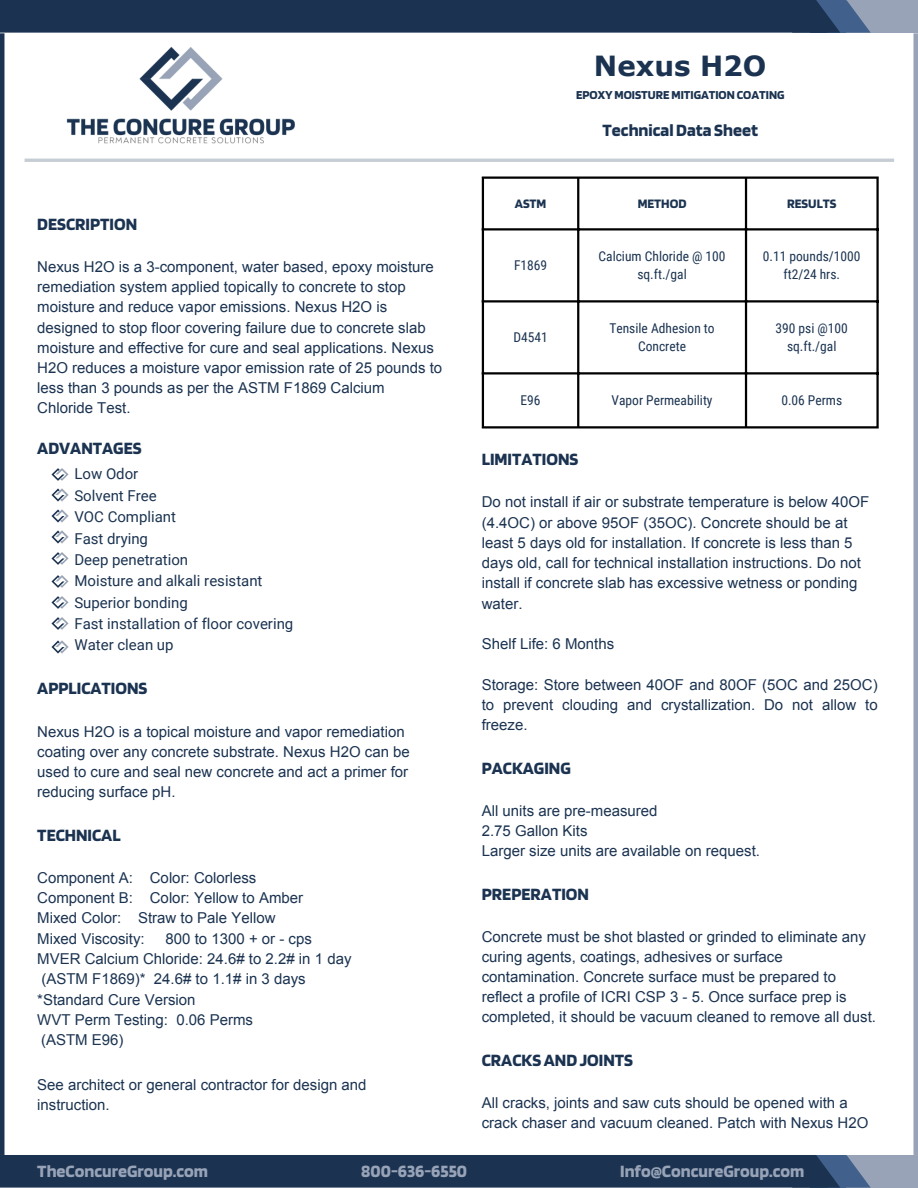
<style>
.page{position:relative;width:918px;height:1188px;background:#fff}
.page>*{position:absolute;margin:0;border:0;box-sizing:border-box;transform-origin:0 0}
.t1{font:700 27.75px "Verdana";color:#1b3351}
.t2{font:700 18px "Blinker";color:#1b3351}
.t3{font:700 18px "Blinker";color:#98a3b7}
.t4{font:15px/20.2px "Arial";color:#1b3351}
.t5{font:15px/21.3px "Roboto";color:#1b3351}
.t6{font:13.5px/18px "Roboto Condensed";color:#1b3351;text-align:center}
.t7{font:700 13.5px "Blinker";color:#1b3351}
.t8{font:700 12.75px "Blinker";color:#1b3351}
</style>
<div class="page">
<hr style="left:25px;top:159px;width:869px;height:3px;background:#1f3854">
<img style="left:60px;top:46px;width:243px;height:116px">
<hr style="left:482px;top:179px;width:2px;height:247px;background:#000">
<hr style="left:577px;top:179px;width:2px;height:247px;background:#000">
<hr style="left:745px;top:179px;width:2px;height:247px;background:#000">
<hr style="left:876px;top:179px;width:3px;height:247px;background:#000">
<hr style="left:482px;top:177px;width:397px;height:2px;background:#000">
<hr style="left:482px;top:228px;width:397px;height:3px;background:#000">
<hr style="left:482px;top:300px;width:397px;height:3px;background:#000">
<hr style="left:482px;top:372px;width:397px;height:3px;background:#000">
<hr style="left:482px;top:426px;width:397px;height:3px;background:#000">
<img style="left:51px;top:468px;width:18px;height:11px">
<img style="left:51px;top:479px;width:18px;height:21px">
<img style="left:51px;top:500px;width:18px;height:21px">
<img style="left:51px;top:521px;width:18px;height:21px">
<img style="left:51px;top:542px;width:18px;height:23px">
<img style="left:51px;top:575px;width:18px;height:11px">
<img style="left:51px;top:586px;width:18px;height:21px">
<img style="left:51px;top:607px;width:18px;height:23px">
<img style="left:51px;top:640px;width:18px;height:14px">
<div style="left:834px;top:1155px;width:84px;height:33px;background:#98a3b7"></div>
<svg style="left:0;top:1155px;width:871px;height:33px;background:#203856"></svg>
<div style="left:834px;top:0;width:84px;height:33px;background:#98a3b7"></div>
<svg style="left:0;top:0;width:871px;height:33px;background:#203856"></svg>
<hr style="left:0;top:33px;width:4px;height:1122px;background:#1b3351">
<div style="left:913px;top:33px;width:5px;height:1122px;background:#98a3b7"></div>
<h1 class="t1" style="left:594px;top:48px;width:174px">Nexus H2O</h1>
<p class="t8" style="left:576px;top:87px;width:210px">EPOXY MOISTURE MITIGATION COATING</p>
<p class="t2" style="left:603px;top:119px;width:157px">Technical Data Sheet</p>
<p class="t2" style="left:37px;top:212px;width:101px">DESCRIPTION</p>
<p class="t4" style="left:37px;top:257px;width:407px">Nexus H2O is a 3-component, water based, epoxy moisture remediation system applied topically to concrete to stop moisture and reduce vapor emissions. Nexus H2O is designed to stop floor covering failure due to concrete slab moisture and effective for cure and seal applications. Nexus H2O reduces a moisture vapor emission rate of 25 pounds to less than 3 pounds as per the ASTM F1869 Calcium Chloride Test.</p>
<p class="t2" style="left:37px;top:437px;width:106px">ADVANTAGES</p>
<p class="t5" style="left:74px;top:464px;width:220px">Low Odor<br>Solvent Free<br>VOC Compliant<br>Fast drying<br>Deep penetration<br>Moisture and alkali resistant<br>Superior bonding<br>Fast installation of floor covering<br>Water clean up</p>
<p class="t2" style="left:37px;top:677px;width:112px">APPLICATIONS</p>
<p class="t4" style="left:37px;top:721px;width:374px">Nexus H2O is a topical moisture and vapor remediation coating over any concrete substrate. Nexus H2O can be used to cure and seal new concrete and act a primer for reducing surface pH.</p>
<p class="t2" style="left:37px;top:823px;width:85px">TECHNICAL</p>
<p class="t4" style="left:37px;top:868px;width:267px">Component A: Color: Colorless<br>Component B: Color: Yellow to Amber<br>Mixed Color: Straw to Pale Yellow<br>Mixed Viscosity:</p>
<p class="t4" style="left:37px;top:928px;width:316px;text-indent:128px">800 to 1300 + or - cps<br>MVER Calcium Chloride: 24.6# to 2.2# in 1 day (ASTM F1869)* 24.6# to 1.1# in 3 days *Standard Cure Version<br>WVT Perm Testing: 0.06 Perms<br>(ASTM E96)</p>
<p class="t4" style="left:37px;top:1075px;width:331px">See architect or general contractor for design and instruction.</p>
<p class="t7" style="left:515px;top:195px;width:33px">ASTM</p>
<p class="t7" style="left:638px;top:195px;width:50px">METHOD</p>
<p class="t7" style="left:787px;top:195px;width:51px">RESULTS</p>
<p class="t6" style="left:514px;top:256px;width:35px">F1869</p>
<p class="t6" style="left:599px;top:247px;width:129px">Calcium Chloride @ 100 sq.ft./gal</p>
<p class="t6" style="left:763px;top:247px;width:99px">0.11 pounds/1000 ft2/24 hrs.</p>
<p class="t6" style="left:513px;top:328px;width:36px">D4541</p>
<p class="t6" style="left:609px;top:319px;width:107px">Tensile Adhesion to<br>Concrete</p>
<p class="t6" style="left:776px;top:319px;width:74px">390 psi @100 sq.ft./gal</p>
<p class="t6" style="left:521px;top:391px;width:22px">E96</p>
<p class="t6" style="left:612px;top:391px;width:103px">Vapor Permeability</p>
<p class="t6" style="left:781px;top:391px;width:62px">0.06 Perms</p>
<p class="t2" style="left:482px;top:448px;width:98px">LIMITATIONS</p>
<p class="t4" style="left:482px;top:492px;width:389px">Do not install if air or substrate temperature is below 40OF (4.4OC) or above 95OF (35OC). Concrete should be at least 5 days old for installation. If concrete is less than 5 days old, call for technical installation instructions. Do not install if concrete slab has excessive wetness or ponding water.</p>
<p class="t4" style="left:482px;top:634px;width:134px">Shelf Life: 6 Months</p>
<p class="t4" style="left:482px;top:675px;width:397px;text-align:justify">Storage: Store between 40OF and 80OF (5OC and 25OC) to prevent clouding and crystallization. Do not allow to freeze.</p>
<p class="t2" style="left:482px;top:756px;width:90px">PACKAGING</p>
<p class="t4" style="left:482px;top:801px;width:280px">All units are pre-measured<br>2.75 Gallon Kits<br>Larger size units are available on request.</p>
<p class="t2" style="left:482px;top:882px;width:109px">PREPERATION</p>
<p class="t4" style="left:482px;top:927px;width:396px">Concrete must be shot blasted or grinded to eliminate any curing agents, coatings, adhesives or surface contamination. Concrete surface must be prepared to reflect a profile of ICRI CSP 3 - 5. Once surface prep is completed, it should be vacuum cleaned to remove all dust.</p>
<p class="t2" style="left:482px;top:1049px;width:153px">CRACKS AND JOINTS</p>
<p class="t4" style="left:482px;top:1093px;width:388px">All cracks, joints and saw cuts should be opened with a crack chaser and vacuum cleaned. Patch with Nexus H2O</p>
<p class="t3" style="left:37px;top:1160px;width:172px">TheConcureGroup.com</p>
<p class="t3" style="left:361px;top:1160px;width:107px">800-636-6550</p>
<p class="t3" style="left:620px;top:1160px;width:186px">Info@ConcureGroup.com</p>
</div>
